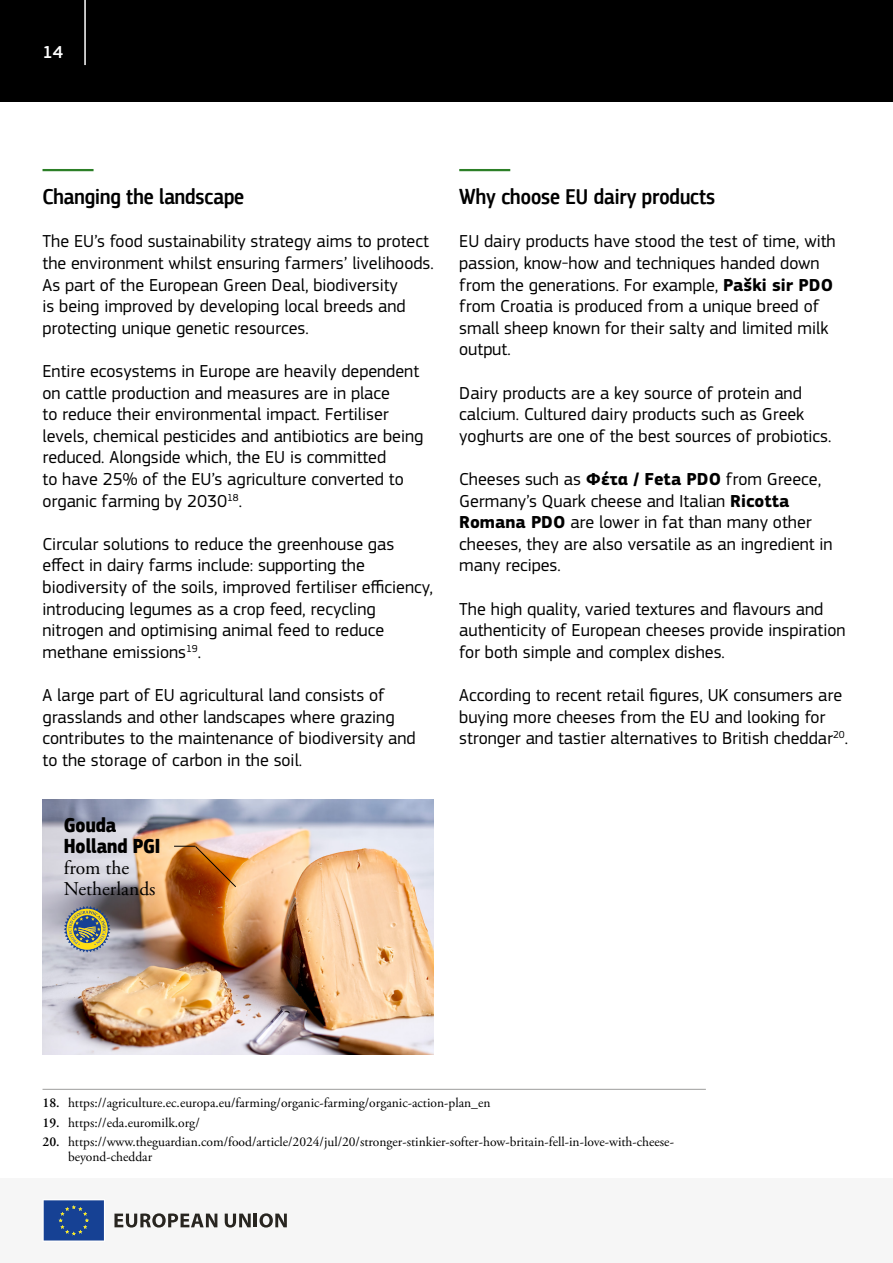
<style>
.page{position:relative;width:893px;height:1263px;background:#fff}
.page>*{position:absolute;margin:0;border:0;box-sizing:border-box;transform-origin:0 0}
.t1{font:500 22.5px "EC Square Sans Cond Pro";color:#000}
.t2{font:700 21px/21px "EC Square Sans Cond Pro";color:#000}
.t3{font:19.5px/21px "Adobe Garamond Pro";color:#000}
.t4{font:18px/21.6px "EC Square Sans Pro";color:#000}
.t5{font:500 18px "EC Square Sans Pro";color:#fff}
.t6{font:13.5px/19.2px "Adobe Garamond Pro";color:#000}
.t7{font:600 13.5px/19.2px "Adobe Garamond Pro";color:#000;text-align:justify}
.s1{font-weight:700}
</style>
<div class="page">
<div style="left:0;top:1178px;width:893px;height:85px;background:#f6f6f6"></div>
<svg style="left:43px;top:1200px;width:61px;height:41px;background:#254d94"></svg>
<hr style="left:254px;top:1213px;width:3px;height:14px;background:#282520">
<svg style="left:259px;top:1213px;width:28px;height:14px"></svg>
<svg style="left:225px;top:1213px;width:26px;height:14px"></svg>
<svg style="left:114px;top:1213px;width:103px;height:14px"></svg>
<div style="left:0;top:0;width:893px;height:102px;background:#000"></div>
<hr style="left:84px;top:0;width:2px;height:65px;background:#fff">
<hr style="left:892px;top:102px;width:1px;height:1161px;background:#000">
<hr style="left:43px;top:169px;width:51px;height:2px;background:#2c7f27">
<hr style="left:459px;top:169px;width:51px;height:2px;background:#2c7f27">
<hr style="left:43px;top:1089px;width:663px;height:1px;background:#9d9d9c">
<img style="left:43px;top:799px;width:391px;height:255px">
<svg style="left:174px;top:845px;width:63px;height:43px;background:#b46223"></svg>
<svg style="left:64px;top:906px;width:47px;height:46px;background:#909370"></svg>
<p class="t5" style="left:43px;top:42px;width:22px">14</p>
<p class="t1" style="left:43px;top:183px;width:203px">Changing the landscape</p>
<p class="t4" style="left:43px;top:231px;width:393px">The EU’s food sustainability strategy aims to protect the environment whilst ensuring farmers’ livelihoods.<br>As part of the European Green Deal, biodiversity<br>is being improved by developing local breeds and protecting unique genetic resources.</p>
<p class="t4" style="left:43px;top:360px;width:382px">Entire ecosystems in Europe are heavily dependent on cattle production and measures are in place<br>to reduce their environmental impact. Fertiliser levels, chemical pesticides and antibiotics are being reduced. Alongside which, the EU is committed<br>to have 25% of the EU’s agriculture converted to organic farming by 2030<sup>18</sup>.</p>
<p class="t4" style="left:43px;top:533px;width:392px">Circular solutions to reduce the greenhouse gas effect in dairy farms include: supporting the biodiversity of the soils, improved fertiliser efficiency, introducing legumes as a crop feed, recycling nitrogen and optimising animal feed to reduce methane emissions<sup>19</sup>.</p>
<p class="t4" style="left:43px;top:684px;width:375px">A large part of EU agricultural land consists of grasslands and other landscapes where grazing contributes to the maintenance of biodiversity and to the storage of carbon in the soil.</p>
<p class="t2" style="left:64px;top:815px;width:98px">Gouda<br>Holland PGI</p>
<p class="t3" style="left:64px;top:858px;width:93px">from the<br>Netherlands</p>
<p class="t1" style="left:459px;top:183px;width:257px">Why choose EU dairy products</p>
<p class="t4" style="left:459px;top:231px;width:378px">EU dairy products have stood the test of time, with passion, know-how and techniques handed down from the generations. For example, <span class="s1">Paški sir PDO </span>from Croatia is produced from a unique breed of small sheep known for their salty and limited milk output.</p>
<p class="t4" style="left:459px;top:382px;width:374px">Dairy products are a key source of protein and calcium. Cultured dairy products such as Greek yoghurts are one of the best sources of probiotics.</p>
<p class="t4" style="left:459px;top:468px;width:375px">Cheeses such as <span class="s1">Φέτα / Feta PDO</span> from Greece, Germany’s Quark cheese and Italian <span class="s1">Ricotta Romana PDO</span> are lower in fat than many other cheeses, they are also versatile as an ingredient in many recipes.</p>
<p class="t4" style="left:459px;top:598px;width:388px">The high quality, varied textures and flavours and authenticity of European cheeses provide inspiration for both simple and complex dishes.</p>
<p class="t4" style="left:459px;top:684px;width:390px">According to recent retail figures, UK consumers are buying more cheeses from the EU and looking for stronger and tastier alternatives to British cheddar<sup>20</sup>.</p>
<p class="t7" style="left:43px;top:1094px;width:19px">18.<br>19.<br>20.</p>
<p class="t6" style="left:68px;top:1094px;width:607px">https://agriculture.ec.europa.eu/farming/organic-farming/organic-action-plan_en<br>https://eda.euromilk.org/ https://www.theguardian.com/food/article/2024/jul/20/stronger-stinkier-softer-how-britain-fell-in-love-with-cheese-</p>
<p class="t6" style="left:68px;top:1147px;width:86px">beyond-cheddar</p>
</div>
